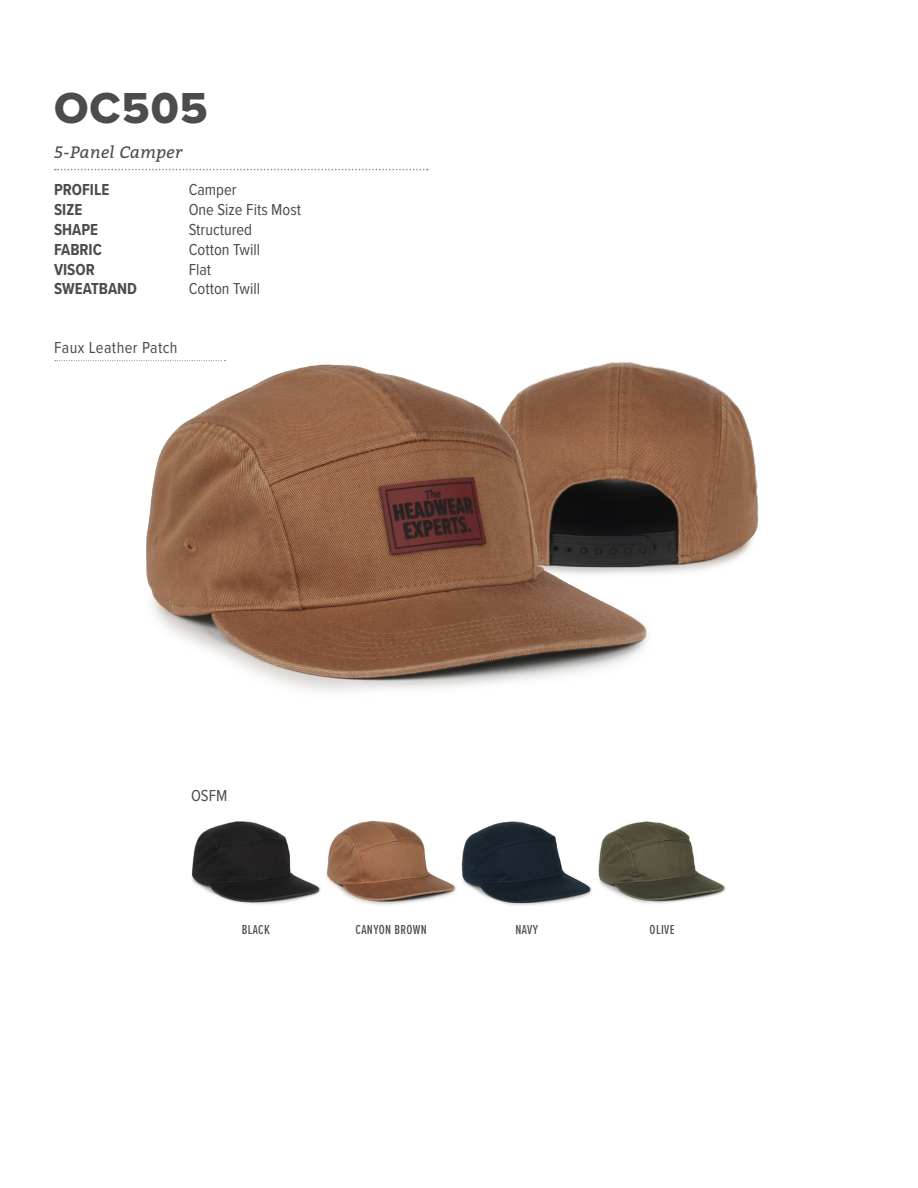
<style>
.page{position:relative;width:918px;height:1188px;background:#fff}
.page>*{position:absolute;margin:0;border:0;box-sizing:border-box;transform-origin:0 0}
.Style_Name{font:45px "Proxima Nova Extrabld";letter-spacing:.025em;color:#4b4c4d}
.Descriptions{font:16.5px "Proxima Nova Cond";color:#4b4c4d}
.Descriptions_Names{font:700 16.5px "Proxima Nova Cond";color:#4b4c4d}
.Decoration_Technique{font:16.5px "Proxima Nova Cond";letter-spacing:.025em;color:#4b4c4d}
.Marketing_Description{font:italic 16.5px "Bitter";letter-spacing:.025em;color:#4b4c4d}
.COLORS{font:500 13.5px "Proxima Nova Ex Cn";letter-spacing:.03em;color:#4b4c4d}
</style>
<div class="page">
<img style="left:601px;top:362px;width:158px;height:211px">
<img style="left:146px;top:365px;width:505px;height:326px">
<svg style="left:55px;top:169px;width:373px;height:1px"></svg>
<svg style="left:55px;top:360px;width:170px;height:1px"></svg>
<img style="left:462px;top:821px;width:129px;height:85px">
<img style="left:327px;top:821px;width:129px;height:84px">
<img style="left:598px;top:822px;width:128px;height:82px">
<img style="left:191px;top:822px;width:130px;height:83px">
<p class="Style_Name" style="left:54px;top:74px;width:155px">OC505</p>
<p class="Marketing_Description" style="left:54px;top:142px;width:130px">5-Panel Camper</p>
<p class="Descriptions_Names" style="left:54px;top:178px;width:57px">PROFILE</p>
<p class="Descriptions_Names" style="left:54px;top:198px;width:30px">SIZE</p>
<p class="Descriptions_Names" style="left:54px;top:217px;width:46px">SHAPE</p>
<p class="Descriptions_Names" style="left:54px;top:237px;width:50px">FABRIC</p>
<p class="Descriptions_Names" style="left:54px;top:257px;width:42px">VISOR</p>
<p class="Descriptions_Names" style="left:54px;top:277px;width:85px">SWEATBAND</p>
<p class="Descriptions" style="left:189px;top:178px;width:50px">Camper</p>
<p class="Descriptions" style="left:189px;top:198px;width:114px">One Size Fits Most</p>
<p class="Descriptions" style="left:189px;top:217px;width:65px">Structured</p>
<p class="Descriptions" style="left:189px;top:237px;width:73px">Cotton Twill</p>
<p class="Descriptions" style="left:189px;top:257px;width:24px">Flat</p>
<p class="Descriptions" style="left:189px;top:277px;width:73px">Cotton Twill</p>
<p class="Decoration_Technique" style="left:54px;top:335px;width:125px">Faux Leather Patch</p>
<p class="Decoration_Technique" style="left:191px;top:783px;width:38px">OSFM</p>
<p class="COLORS" style="left:242px;top:920px;width:30px">BLACK</p>
<p class="COLORS" style="left:356px;top:920px;width:73px">CANYON BROWN</p>
<p class="COLORS" style="left:515px;top:920px;width:24px">NAVY</p>
<p class="COLORS" style="left:650px;top:920px;width:27px">OLIVE</p>
</div>
